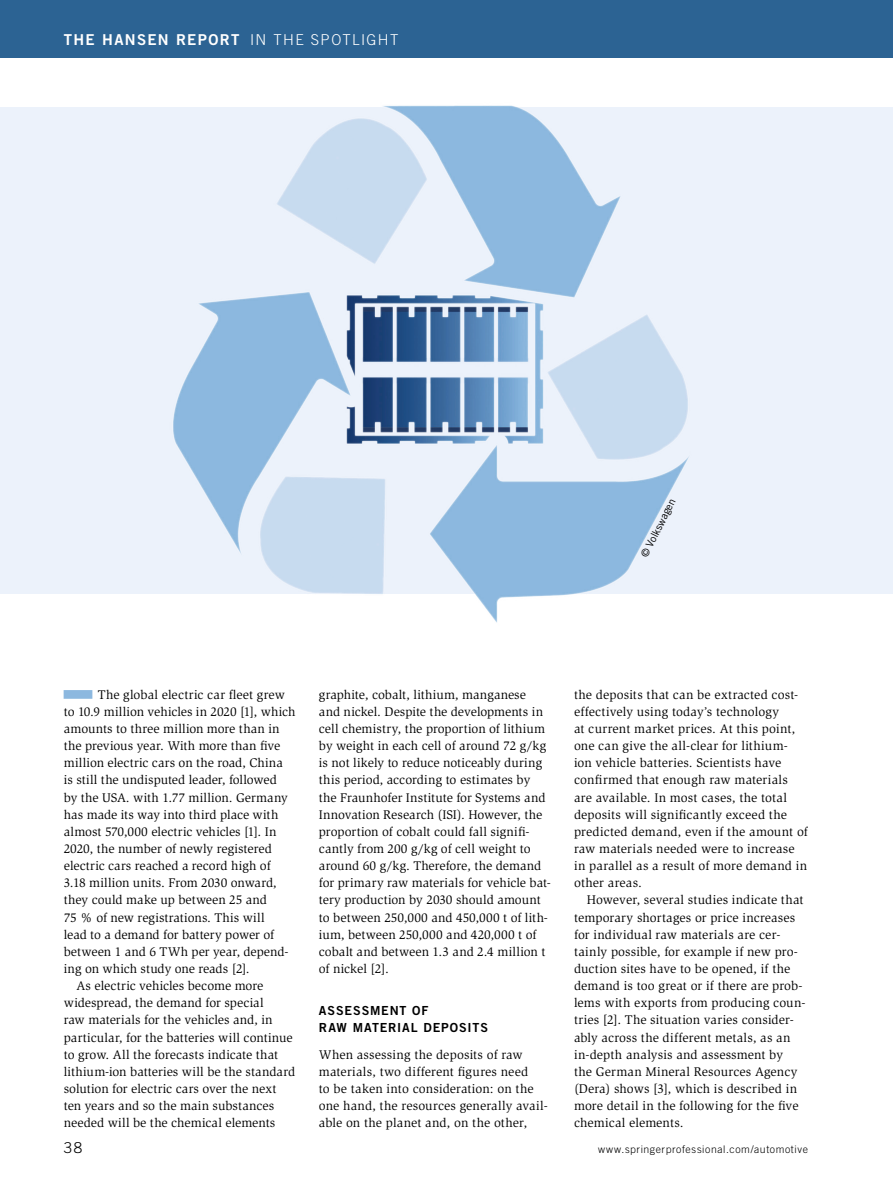
<style>
.page{position:relative;width:893px;height:1187px;background:#fff}
.page>*{position:absolute;margin:0;border:0;box-sizing:border-box;transform-origin:0 0}
.t1{font:15px "Trade Gothic LT Std Bd 2";letter-spacing:.085em;color:#fff}
.t2{font:300 15px "Trade Gothic LT Std";color:#000}
.Para_Indent{font:12.9px/17.1px "Slimbach Std";letter-spacing:.005em;color:#000}
.Para_Initial_Rechtec{font:12.9px/17.1px "Slimbach Std";color:#000}
.Para_x{font:12.9px/17.1px "Slimbach Std";letter-spacing:.015em;color:#000}
.SectionHeading_1_x{font:12.45px/17.1px "Trade Gothic LT Std Bd 2";letter-spacing:.07em;color:#000}
.t3{font:300 10.5px "Trade Gothic LT Std";letter-spacing:.055em;color:#000}
.Image_Source_x{font:10.5px "Trade Gothic LT Std";color:#000}
.s1{font-family:"Trade Gothic LT Std";font-weight:300}
</style>
<div class="page">
<div style="left:0;top:107px;width:893px;height:486px;background:#ecf2fb"></div>
<img style="left:136px;top:57px;width:566px;height:566px">
<div style="left:0;top:0;width:893px;height:57px;background:#2c6393"></div>
<p class="t1" style="left:64px;top:30px;width:336px">THE HANSEN REPORT <span class="s1">In the Spotli ght</span></p>
<p class="Image_Source_x" style="left:638px;top:553px;width:66px;rotate:-63deg">© Volkswagen</p>
<p class="Para_Initial_Rechtec" style="left:64px;top:685px;width:233px;text-indent:34px">The global electric car fleet grew to 10.9 million vehicles in 2020 [1], which amounts to three million more than in the previous year. With more than five million electric cars on the road, China<br>is still the undisputed leader, followed<br>by the USA. with 1.77 million. Germany has made its way into third place with almost 570,000 electric vehicles [1]. In 2020, the number of newly registered electric cars reached a record high of 3.18 million units. From 2030 onward, they could make up between 25 and<br>75 % of new registrations. This will<br>lead to a demand for battery power of between 1 and 6 TWh per year, depend&shy;ing on which study one reads [2].</p>
<p class="Para_Indent" style="left:64px;top:977px;width:233px;text-indent:13px">As electric vehicles become more widespread, the demand for special<br>raw materials for the vehicles and, in particular, for the batteries will continue to grow. All the forecasts indicate that lithium-ion batteries will be the standard solution for electric cars over the next ten years and so the main substances needed will be the chemical elements</p>
<p class="Para_Indent" style="left:319px;top:685px;width:233px">graphite, cobalt, lithium, manganese<br>and nickel. Despite the developments in cell chemistry, the proportion of lithium by weight in each cell of around 72 g/kg is not likely to reduce noticeably during this period, according to estimates by the Fraunhofer Institute for Systems and Innovation Research (ISI). However, the proportion of cobalt could fall signifi&shy;cantly from 200 g/kg of cell weight to around 60 g/kg. Therefore, the demand for primary raw materials for vehicle bat&shy;tery production by 2030 should amount to between 250,000 and 450,000 t of lith&shy;ium, between 250,000 and 420,000 t of cobalt and between 1.3 and 2.4 million t of nickel [2].</p>
<p class="SectionHeading_1_x" style="left:319px;top:1001px;width:171px">ASSESSMENT OF<br>RAW MATERIAL DEPOSITS</p>
<p class="Para_x" style="left:319px;top:1045px;width:230px">When assessing the deposits of raw materials, two different figures need<br>to be taken into consideration: on the one hand, the resources generally avail&shy;able on the planet and, on the other,</p>
<p class="Para_x" style="left:574px;top:685px;width:235px">the deposits that can be extracted cost&shy;effectively using today’s technology<br>at current market prices. At this point, one can give the all-clear for lithium&shy;ion vehicle batteries. Scientists have confirmed that enough raw materials are available. In most cases, the total deposits will significantly exceed the predicted demand, even if the amount of raw materials needed were to increase in parallel as a result of more demand in other areas.</p>
<p class="Para_Indent" style="left:574px;top:891px;width:233px;text-indent:13px">However, several studies indicate that temporary shortages or price increases for individual raw materials are cer&shy;tainly possible, for example if new pro&shy;duction sites have to be opened, if the demand is too great or if there are prob&shy;lems with exports from producing coun&shy;tries [2]. The situation varies consider&shy;ably across the different metals, as an in-depth analysis and assessment by<br>the German Mineral Resources Agency (Dera) shows [3], which is described in more detail in the following for the five chemical elements.</p>
<p class="t2" style="left:64px;top:1138px;width:20px">38</p>
<p class="t3" style="left:598px;top:1142px;width:211px">www.springerprofessional.com/automotive</p>
</div>
